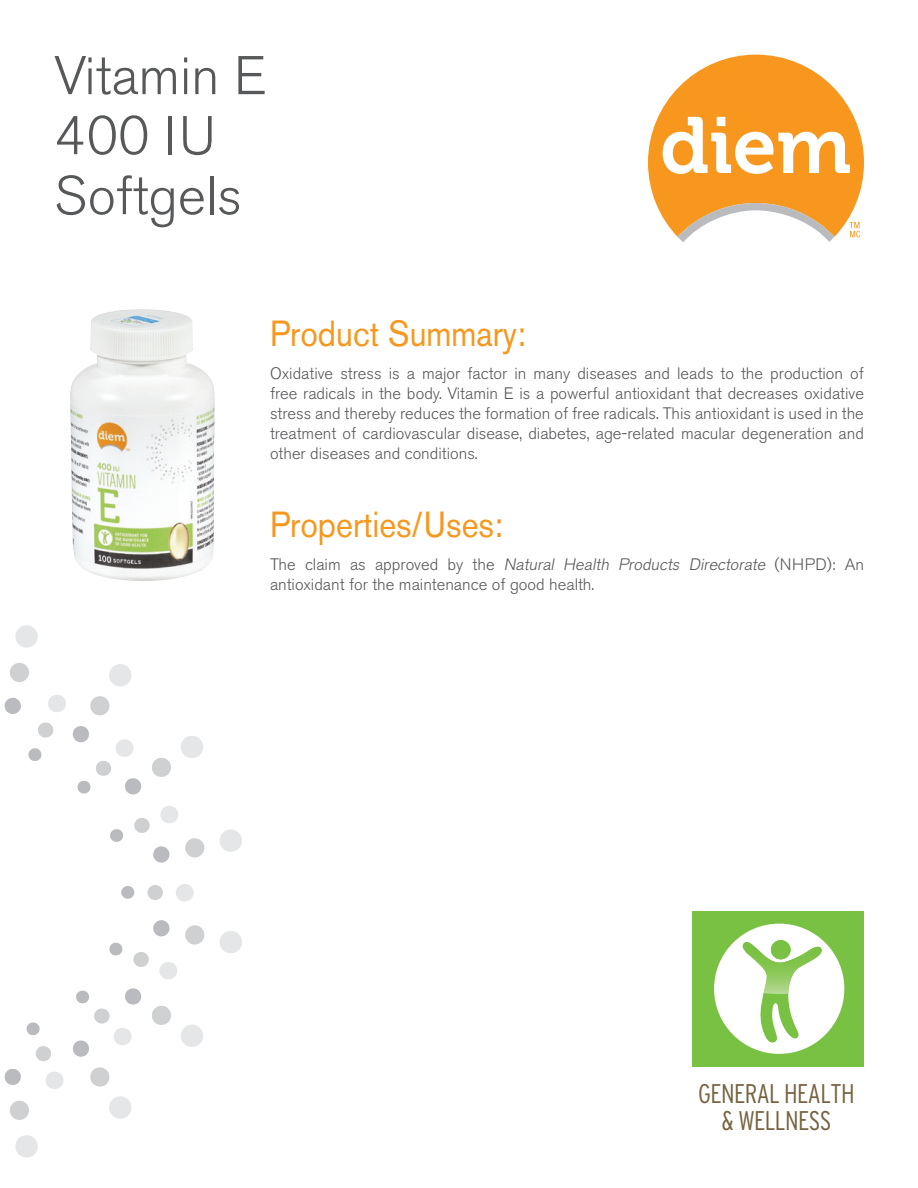
<style>
.page{position:relative;width:918px;height:1188px;background:#fff}
.page>*{position:absolute;margin:0;border:0;box-sizing:border-box;transform-origin:0 0}
._1_-_Titre_Principal{font:300 54px/60px "Akzidenz Grotesk BE";color:#57585a}
._2_-_Titre_Rubrique{font:36px "Akzidenz Grotesk BE";color:#f7971d;scale:.9 1}
.t1{font:300 condensed 27px/27px "Interstate";letter-spacing:-.025em;color:#766340;text-align:center}
._3_et_4_-_Texte_cont{font:300 16.5px/19.8px "Akzidenz Grotesk BE";color:#57585a;text-align:justify}
.s1{font-style:italic}
</style>
<div class="page">
<svg style="left:4px;top:1068px;width:17px;height:17px"></svg>
<svg style="left:153px;top:846px;width:17px;height:17px"></svg>
<svg style="left:4px;top:697px;width:17px;height:17px"></svg>
<svg style="left:153px;top:920px;width:17px;height:17px"></svg>
<svg style="left:10px;top:1100px;width:19px;height:20px"></svg>
<svg style="left:90px;top:696px;width:20px;height:20px"></svg>
<svg style="left:185px;top:838px;width:20px;height:20px"></svg>
<svg style="left:152px;top:1005px;width:19px;height:20px"></svg>
<svg style="left:90px;top:1067px;width:20px;height:20px"></svg>
<svg style="left:10px;top:663px;width:19px;height:19px"></svg>
<svg style="left:152px;top:757px;width:19px;height:20px"></svg>
<svg style="left:185px;top:925px;width:20px;height:20px"></svg>
<svg style="left:15px;top:1135px;width:23px;height:23px"></svg>
<svg style="left:109px;top:664px;width:23px;height:23px"></svg>
<svg style="left:220px;top:829px;width:22px;height:23px"></svg>
<svg style="left:181px;top:1025px;width:22px;height:22px"></svg>
<svg style="left:109px;top:1096px;width:23px;height:23px"></svg>
<svg style="left:15px;top:625px;width:23px;height:23px"></svg>
<svg style="left:181px;top:736px;width:22px;height:22px"></svg>
<svg style="left:220px;top:931px;width:22px;height:22px"></svg>
<div style="left:121px;top:886px;width:13px;height:13px;background:#babbbe;border-radius:50%"></div>
<svg style="left:26px;top:1022px;width:14px;height:14px"></svg>
<svg style="left:28px;top:748px;width:14px;height:13px"></svg>
<svg style="left:110px;top:829px;width:13px;height:13px"></svg>
<svg style="left:109px;top:942px;width:14px;height:14px"></svg>
<div style="left:147px;top:885px;width:16px;height:15px;background:#cfd0d2;border-radius:50%"></div>
<svg style="left:35px;top:1046px;width:16px;height:15px"></svg>
<svg style="left:38px;top:722px;width:16px;height:16px"></svg>
<svg style="left:134px;top:818px;width:16px;height:15px"></svg>
<svg style="left:133px;top:952px;width:16px;height:15px"></svg>
<svg style="left:72px;top:726px;width:70px;height:69px"></svg>
<div style="left:176px;top:884px;width:18px;height:18px;background:#e5e6e8;border-radius:50%"></div>
<svg style="left:72px;top:988px;width:70px;height:69px"></svg>
<svg style="left:46px;top:1072px;width:18px;height:17px"></svg>
<svg style="left:48px;top:695px;width:18px;height:17px"></svg>
<svg style="left:160px;top:806px;width:18px;height:17px"></svg>
<svg style="left:159px;top:962px;width:18px;height:17px"></svg>
<svg style="left:648px;top:55px;width:216px;height:187px"></svg>
<div style="left:692px;top:911px;width:172px;height:156px;background:#79c142"></div>
<div style="left:714px;top:923px;width:130px;height:131px;background:#fff;border-radius:50%"></div>
<svg style="left:742px;top:939px;width:80px;height:105px"></svg>
<img style="left:70px;top:309px;width:145px;height:272px">
<p class="_1_-_Titre_Principal" style="left:54px;top:47px;width:214px">Vitamin E<br>400 IU<br>Softgels</p>
<p class="_2_-_Titre_Rubrique" style="left:270px;top:312px;width:286px">Product Summary:</p>
<p class="_3_et_4_-_Texte_cont" style="left:270px;top:364px;width:596px">Oxidative stress is a major factor in many diseases and leads to the production of free radicals in the body. Vitamin E is a powerful antioxidant that decreases oxidative stress and thereby reduces the formation of free radicals. This antioxidant is used in the treatment of cardiovascular disease, diabetes, age-related macular degeneration and other diseases and conditions.</p>
<p class="_2_-_Titre_Rubrique" style="left:270px;top:503px;width:260px">Properties/Uses:</p>
<p class="_3_et_4_-_Texte_cont" style="left:270px;top:555px;width:596px">T h e c l a i m as a p p rove d by t h e <span class="s1">Natural Health Products Directorate</span> ( N H P D ) : A n antioxidant for the maintenance of good health.</p>
<h3 class="t1" style="left:698px;top:1080px;width:158px">GENERAL HEALTH &amp; WELLNESS</h3>
</div>
